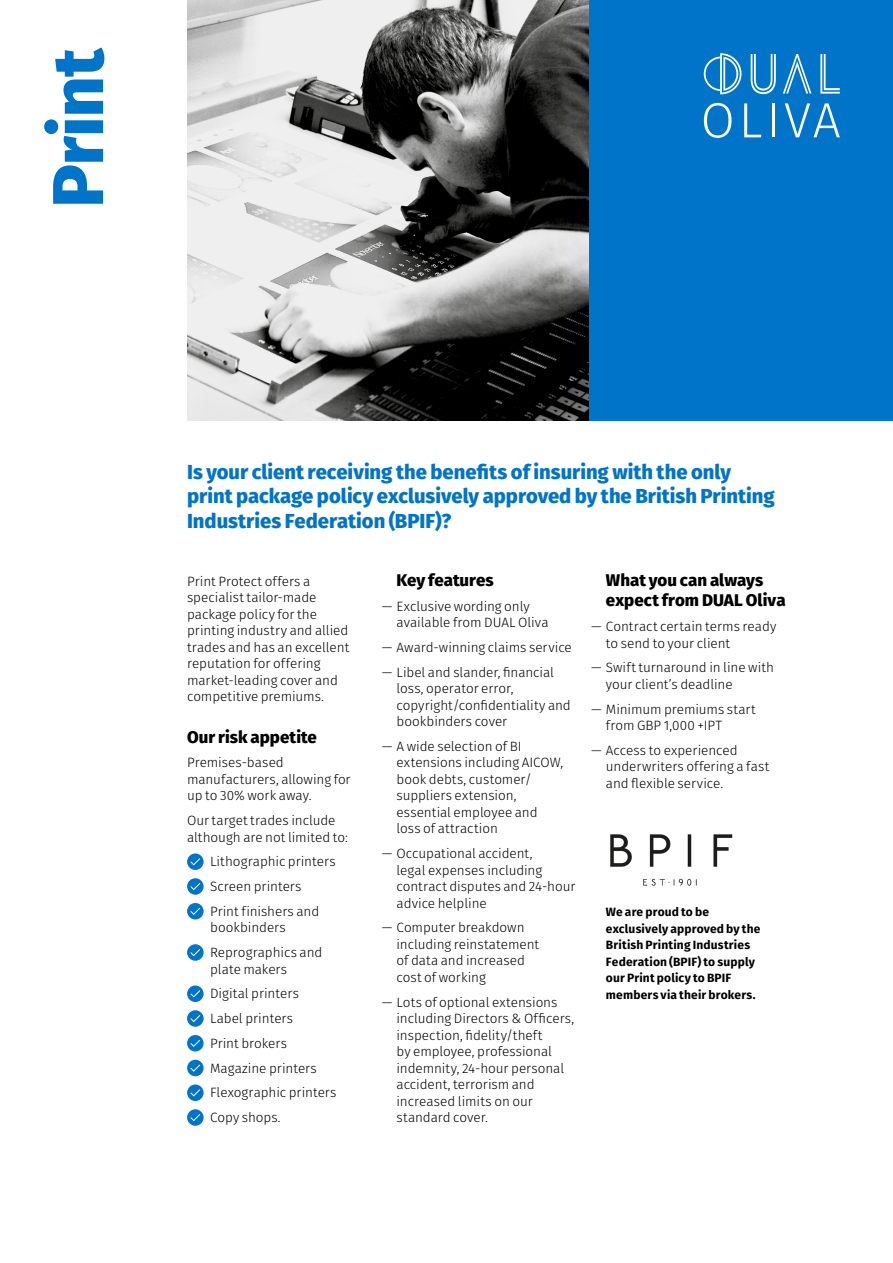
<style>
.page{position:relative;width:893px;height:1263px;background:#fff}
.page>*{position:absolute;margin:0;border:0;box-sizing:border-box;transform-origin:0 0}
.t1{font:800 71.85px "Fira Sans";letter-spacing:-.015em;color:#0074c8}
.t2{font:800 20.25px/24.8px "Fira Sans";color:#0074c8}
.t3{font:800 16.8px/20.5px "Fira Sans";color:#000}
.t4{font:300 13.5px/16.5px "Fira Sans";letter-spacing:-.005em;color:#000}
.t5{font:700 12px/16.5px "Fira Sans";letter-spacing:.015em;color:#000}
</style>
<div class="page">
<div style="left:589px;top:0;width:304px;height:421px;background:#0074c8"></div>
<svg style="left:187px;top:853px;width:17px;height:17px"></svg>
<svg style="left:190px;top:858px;width:11px;height:8px"></svg>
<svg style="left:187px;top:878px;width:17px;height:17px"></svg>
<svg style="left:190px;top:882px;width:11px;height:8px"></svg>
<div style="left:187px;top:903px;width:17px;height:16px;background:#0074c8;border-radius:50%"></div>
<svg style="left:190px;top:907px;width:11px;height:8px"></svg>
<svg style="left:187px;top:944px;width:17px;height:17px"></svg>
<svg style="left:190px;top:948px;width:11px;height:8px"></svg>
<svg style="left:187px;top:985px;width:17px;height:17px"></svg>
<svg style="left:190px;top:990px;width:11px;height:8px"></svg>
<svg style="left:187px;top:1010px;width:17px;height:17px"></svg>
<svg style="left:190px;top:1014px;width:11px;height:8px"></svg>
<div style="left:187px;top:1035px;width:17px;height:16px;background:#0074c8;border-radius:50%"></div>
<svg style="left:190px;top:1039px;width:11px;height:8px"></svg>
<div style="left:187px;top:1060px;width:17px;height:16px;background:#0074c8;border-radius:50%"></div>
<svg style="left:190px;top:1064px;width:10px;height:8px"></svg>
<svg style="left:187px;top:1084px;width:17px;height:17px"></svg>
<svg style="left:190px;top:1089px;width:11px;height:8px"></svg>
<svg style="left:187px;top:1109px;width:17px;height:17px"></svg>
<svg style="left:190px;top:1113px;width:11px;height:8px"></svg>
<img style="left:610px;top:834px;width:123px;height:52px">
<img style="left:187px;top:0;width:402px;height:421px">
<svg style="left:820px;top:54px;width:20px;height:40px"></svg>
<svg style="left:751px;top:54px;width:25px;height:40px"></svg>
<svg style="left:783px;top:54px;width:28px;height:40px"></svg>
<svg style="left:704px;top:53px;width:37px;height:41px"></svg>
<svg style="left:704px;top:103px;width:27px;height:35px"></svg>
<svg style="left:744px;top:103px;width:17px;height:34px"></svg>
<hr style="left:772px;top:103px;width:2px;height:34px;background:#fff">
<svg style="left:785px;top:103px;width:55px;height:34px"></svg>
<h1 class="t1" style="left:28px;top:208px;width:162px;rotate:-90deg">Print</h1>
<h2 class="t2" style="left:187px;top:459px;width:589px">Is your client receiving the benefits of insuring with the only print package policy exclusively approved by the British Printing<br>Industries Federation (BPIF)?</h2>
<p class="t4" style="left:187px;top:573px;width:164px">Print Protect offers a specialist tailor-made package policy for the printing industry and allied trades and has an excellent reputation for offering market-leading cover and competitive premiums.</p>
<p class="t3" style="left:187px;top:726px;width:131px">Our risk appetite</p>
<p class="t4" style="left:187px;top:754px;width:165px">Premises-based manufacturers, allowing for up to 30% work away.</p>
<p class="t4" style="left:187px;top:812px;width:162px">Our target trades include although are not limited to:</p>
<p class="t4" style="left:210px;top:849px;width:127px;line-height:24.8px">Lithographic printers<br>Screen printers<br>Print finishers and</p>
<p class="t4" style="left:210px;top:915px;width:114px;line-height:24.8px">bookbinders<br>Reprographics and</p>
<p class="t4" style="left:210px;top:956px;width:128px;line-height:24.8px">plate makers<br>Digital printers<br>Label printers<br>Print brokers<br>Magazine printers<br>Flexographic printers<br>Copy shops.</p>
<p class="t3" style="left:396px;top:570px;width:99px">Key features</p>
<p class="t4" style="left:396px;top:598px;width:154px;text-indent:-15px">— Exclusive wording only available from DUAL Oliva</p>
<p class="t4" style="left:382px;top:639px;width:192px">— Award-winning claims service</p>
<p class="t4" style="left:396px;top:664px;width:176px;text-indent:-15px">— Libel and slander, financial loss, operator error, copyright/confidentiality and bookbinders cover</p>
<p class="t4" style="left:396px;top:738px;width:168px;text-indent:-15px">— A wide selection of BI extensions including AICOW, book debts, customer/ suppliers extension, essential employee and loss of attraction</p>
<p class="t4" style="left:396px;top:845px;width:180px;text-indent:-15px">— Occupational accident,<br>legal expenses including contract disputes and 24-hour advice helpline</p>
<p class="t4" style="left:396px;top:919px;width:144px;text-indent:-15px">— Computer breakdown including reinstatement of data and increased cost of working</p>
<p class="t4" style="left:396px;top:993px;width:179px;text-indent:-15px">— Lots of optional extensions including Directors &amp; Officers, inspection, fidelity/theft<br>by employee, professional indemnity, 24-hour personal accident, terrorism and increased limits on our standard cover.</p>
<p class="t3" style="left:606px;top:570px;width:181px">What you can always expect from DUAL Oliva</p>
<p class="t4" style="left:606px;top:618px;width:172px;text-indent:-15px">— Contract certain terms ready to send to your client</p>
<p class="t4" style="left:606px;top:659px;width:170px;text-indent:-15px">— Swift turnaround in line with your client’s deadline</p>
<p class="t4" style="left:606px;top:701px;width:151px;text-indent:-15px">— Minimum premiums start from GBP 1,000 +IPT</p>
<p class="t4" style="left:606px;top:742px;width:165px;text-indent:-15px">— Access to experienced underwriters offering a fast and flexible service.</p>
<p class="t5" style="left:606px;top:904px;width:156px">We are proud to be exclusively approved by the<br>British Printing Industries<br>Federation (BPIF) to supply our Print policy to BPIF members via their brokers.</p>
</div>
